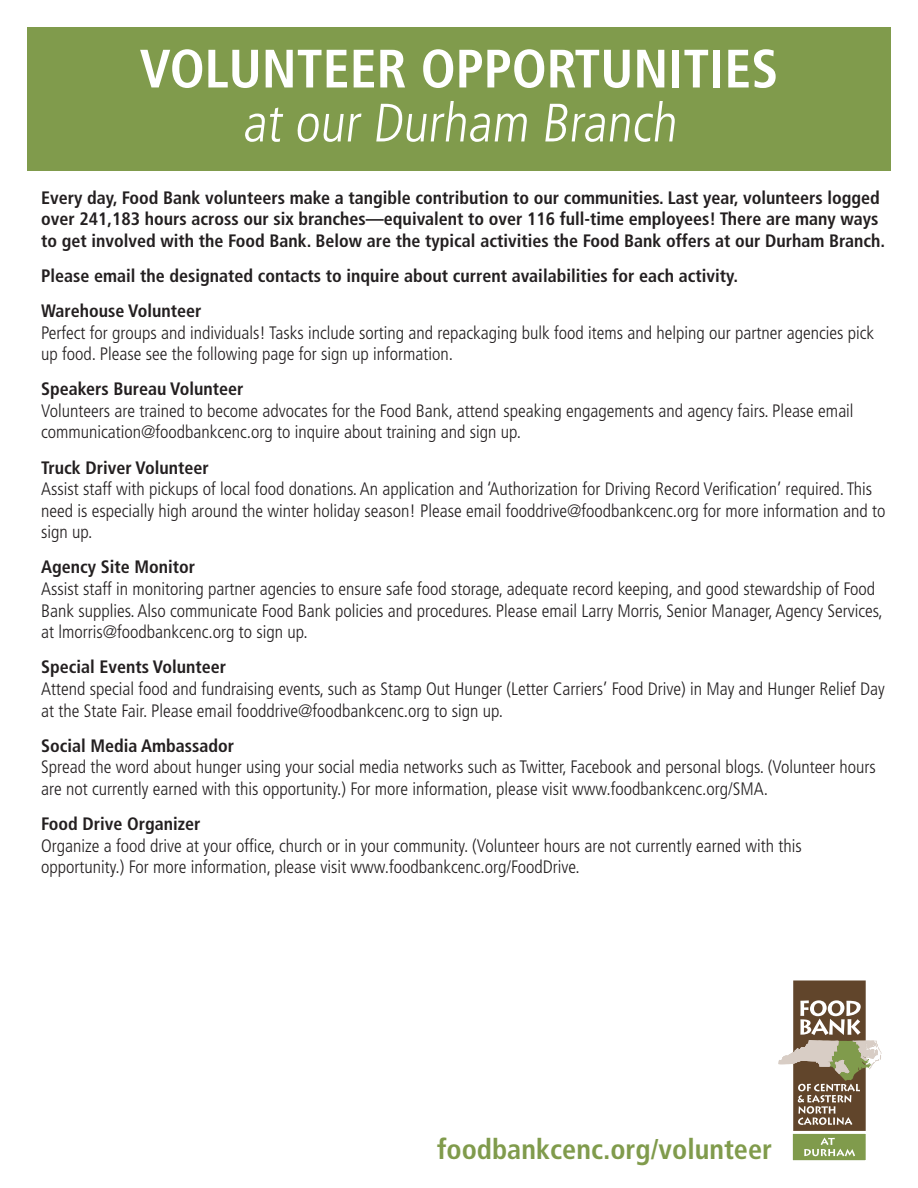
<style>
.page{position:relative;width:918px;height:1188px;background:#fff}
.page>*{position:absolute;margin:0;border:0;box-sizing:border-box;transform-origin:0 0}
.t1{font:700 condensed 54px "Frutiger";color:#fff}
.t2{font:300 condensed 54px "Frutiger";color:#fff}
.t3{font:700 condensed 28.2px "Frutiger";color:#809b4c}
.t4{font:300 condensed 18px/21.6px "Frutiger";color:#231f20}
.t5{font:700 condensed 18px/21.6px "Frutiger";color:#231f20}
</style>
<div class="page">
<div style="left:792px;top:1133px;width:74px;height:28px;background:#809b4c"></div>
<div style="left:792px;top:1133px;width:74px;height:28px;border:1px solid #fff"></div>
<svg style="left:778px;top:980px;width:104px;height:176px"></svg>
<div style="left:27px;top:27px;width:864px;height:144px;background:#809b4c"></div>
<p class="t1" style="left:140px;top:37px;width:640px">VOLUNTEER OPPORTUNITIES</p>
<p class="t2" style="left:242px;top:92px;width:443px">at our Durham Branch</p>
<p class="t5" style="left:41px;top:187px;width:846px">Every day, Food Bank volunteers make a tangible contribution to our communities. Last year, volunteers logged over 241,183 hours across our six branches—equivalent to over 116 full-time employees! There are many ways to get involved with the Food Bank. Below are the typical activities the Food Bank offers at our Durham Branch.</p>
<p class="t5" style="left:41px;top:265px;width:699px">Please email the designated contacts to inquire about current availabilities for each activity.</p>
<p class="t5" style="left:41px;top:300px;width:162px">Warehouse Volunteer</p>
<p class="t4" style="left:41px;top:322px;width:834px">Perfect for groups and individuals! Tasks include sorting and repackaging bulk food items and helping our partner agencies pick up food. Please see the following page for sign up information.</p>
<p class="t5" style="left:41px;top:378px;width:204px">Speakers Bureau Volunteer</p>
<p class="t4" style="left:41px;top:400px;width:814px">Volunteers are trained to become advocates for the Food Bank, attend speaking engagements and agency fairs. Please email communication@foodbankcenc.org to inquire about training and sign up.</p>
<p class="t5" style="left:41px;top:457px;width:169px">Truck Driver Volunteer</p>
<p class="t4" style="left:41px;top:478px;width:846px">Assist staff with pickups of local food donations. An application and ‘Authorization for Driving Record Verification’ required. This need is especially high around the winter holiday season! Please email fooddrive@foodbankcenc.org for more information and to sign up.</p>
<p class="t5" style="left:41px;top:556px;width:156px">Agency Site Monitor</p>
<p class="t4" style="left:41px;top:578px;width:843px">Assist staff in monitoring partner agencies to ensure safe food storage, adequate record keeping, and good stewardship of Food<br>Bank supplies. Also communicate Food Bank policies and procedures. Please email Larry Morris, Senior Manager, Agency Services, at lmorris@foodbankcenc.org to sign up.</p>
<p class="t5" style="left:41px;top:656px;width:187px">Special Events Volunteer</p>
<p class="t4" style="left:41px;top:678px;width:845px">Attend special food and fundraising events, such as Stamp Out Hunger (Letter Carriers’ Food Drive) in May and Hunger Relief Day at the State Fair. Please email fooddrive@foodbankcenc.org to sign up.</p>
<p class="t5" style="left:41px;top:735px;width:195px">Social Media Ambassador</p>
<p class="t4" style="left:41px;top:757px;width:836px">Spread the word about hunger using your social media networks such as Twitter, Facebook and personal blogs. (Volunteer hours are not currently earned with this opportunity.) For more information, please visit www.foodbankcenc.org/SMA.</p>
<p class="t5" style="left:41px;top:813px;width:161px">Food Drive Organizer</p>
<p class="t4" style="left:41px;top:835px;width:762px">Organize a food drive at your office, church or in your community. (Volunteer hours are not currently earned with this opportunity.) For more information, please visit www.foodbankcenc.org/FoodDrive.</p>
<p class="t3" style="left:437px;top:1133px;width:337px">foodbankcenc.org/volunteer</p>
</div>
